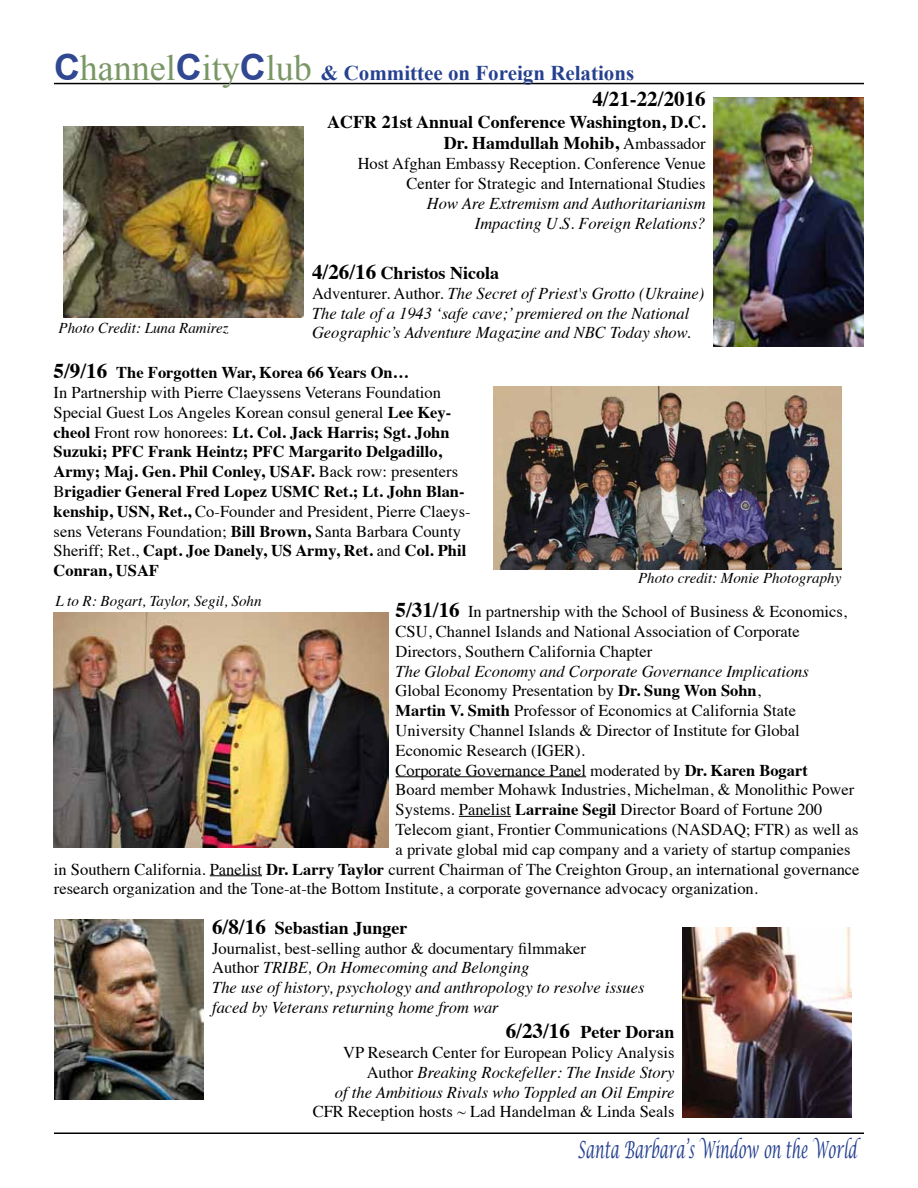
<style>
.page{position:relative;width:918px;height:1188px;background:#fff}
.page>*{position:absolute;margin:0;border:0;box-sizing:border-box;transform-origin:0 0}
.t1{font:italic 23.7px "Lucida Calligraphy";color:#25408f;scale:.57 1}
.t2{font:700 21px "Times New Roman";color:#25408f}
.t3{font:700 21px "Times";color:#000}
.t4{font:700 18px/21.6px "Times";color:#000;text-align:right}
.t5{font:16.5px/19.8px "Times";color:#000;text-align:right}
.t6{font:italic 16.5px/19.8px "Times";color:#000}
.t7{font:700 16.5px/19.8px "Times";color:#000}
.t8{font:italic 15px "Times";color:#000}
.s1{font-family:"Arial";font-size:36px;color:#304792}
.s2{font-weight:400;font-size:36px;color:#799765}
.s3{font-weight:400;font-size:16.5px}
.s4{font-size:21px}
.s5{font-style:normal}
.s6{font-weight:400}
.s7{font-weight:700;font-size:21px}
.s8{font-weight:700}
</style>
<div class="page">
<img style="left:683px;top:928px;width:169px;height:190px">
<img style="left:63px;top:127px;width:241px;height:190px">
<img style="left:494px;top:386px;width:347px;height:184px">
<img style="left:54px;top:613px;width:335px;height:234px">
<img style="left:713px;top:98px;width:150px;height:248px">
<img style="left:54px;top:920px;width:150px;height:180px">
<hr style="left:396px;top:776px;width:190px;height:1px;background:#000">
<hr style="left:459px;top:816px;width:52px;height:1px;background:#000">
<hr style="left:210px;top:875px;width:52px;height:1px;background:#000">
<hr style="left:54px;top:83px;width:810px;height:1px;background:#000">
<hr style="left:54px;top:1132px;width:810px;height:2px;background:#000">
<p class="t2" style="left:54px;top:59px;width:582px"><span class="s1">C</span><span class="s2">hannel</span><span class="s1">C</span><span class="s2">ity</span><span class="s1">C</span><span class="s2">lub</span> &amp; Committee on Foreign Relations</p>
<p class="t3" style="left:592px;top:79px;width:115px">4/21-22/2016</p>
<p class="t4" style="left:327px;top:109px;width:380px">ACFR 21st Annual Conference Washington, D.C.<br>Dr. Hamdullah Mohib, <span class="s3">Ambassador</span></p>
<p class="t5" style="left:358px;top:152px;width:350px">Host Afghan Embassy Reception. Conference Venue<br>Center for Strategic and International Studies</p>
<p class="t6" style="left:427px;top:192px;width:280px;text-align:right">How Are Extremism and Authoritarianism<br>Impacting U.S. Foreign Relations?</p>
<p class="t4" style="left:312px;top:260px;width:189px"><span class="s4">4/26/16</span> Christos Nicola</p>
<p class="t6" style="left:312px;top:282px;width:394px"><span class="s5">Adventurer. Author.</span> The Secret of Priest's Grotto (Ukraine)<br>The tale of a 1943 ‘safe cave;’ premiered on the National<br>Geographic’s Adventure Magazine and NBC Today show.</p>
<p class="t7" style="left:54px;top:361px;width:419px"><span class="s4">5/9/16</span> The Forgotten War, Korea 66 Years On…<br><span class="s6">In Partnership with Pierre Claeyssens Veterans Foundation Special Guest Los Angeles Korean consul general</span> Lee Key&shy;cheol <span class="s6">Front row honorees:</span> Lt. Col. Jack Harris; Sgt. John Suzuki; PFC Frank Heintz; PFC Margarito Delgadillo, Army; Maj. Gen. Phil Conley, USAF. <span class="s6">Back row: presenters B</span>rigadier General Fred Lopez USMC Ret.; Lt. John Blan&shy;kenship, USN, Ret., <span class="s6">Co-Founder and President, Pierre Claeys&shy;sens Veterans Foundation;</span> Bill Brown, <span class="s6">Santa Barbara County Sheriff; Ret.,</span> Capt. Joe Danely, US Army, Ret. <span class="s6">and</span> Col. Phil Conran, USAF</p>
<p class="t5" style="left:396px;top:600px;width:453px;text-align:left"><span class="s7">5/31/16</span> In partnership with the School of Business &amp; Economics,<br>CSU, Channel Islands and National Association of Corporate<br>Directors, Southern California Chapter</p>
<p class="t6" style="left:396px;top:660px;width:415px">The Global Economy and Corporate Governance Implications</p>
<p class="t5" style="left:396px;top:679px;width:367px">Global Economy Presentation by <span class="s8">Dr. Sung Won Sohn</span>,</p>
<p class="t5" style="left:396px;top:699px;width:402px"><span class="s8">Martin V. Smith</span> Professor of Economics at California State</p>
<p class="t5" style="left:396px;top:719px;width:406px">University Channel Islands &amp; Director of Institute for Global</p>
<p class="t5" style="left:396px;top:739px;width:191px">Economic Research (IGER).</p>
<p class="t5" style="left:396px;top:759px;width:414px">Corporate Governance Panel moderated by <span class="s8">Dr. Karen Bogart</span></p>
<p class="t5" style="left:396px;top:778px;width:460px">Board member Mohawk Industries, Michelman, &amp; Monolithic Power</p>
<p class="t5" style="left:396px;top:798px;width:428px">Systems. Panelist <span class="s8">Larraine Segil</span> Director Board of Fortune 200</p>
<p class="t5" style="left:396px;top:818px;width:465px">Telecom giant, Frontier Communications (NASDAQ; FTR) as well as</p>
<p class="t5" style="left:396px;top:838px;width:457px">a private global mid cap company and a variety of startup companies</p>
<p class="t5" style="left:54px;top:858px;width:807px">in Southern California. Panelist <span class="s8">Dr. Larry Taylor</span> current Chairman of The Creighton Group, an international governance</p>
<p class="t5" style="left:54px;top:877px;width:705px">research organization and the Tone-at-the Bottom Institute, a corporate governance advocacy organization.</p>
<p class="t8" style="left:59px;top:315px;width:172px">Photo Credit: Luna Ramirez</p>
<p class="t8" style="left:638px;top:565px;width:205px">Photo credit: Monie Photography</p>
<p class="t8" style="left:55px;top:588px;width:208px">L to R: Bogart, Taylor, Segil, Sohn</p>
<p class="t4" style="left:212px;top:915px;width:197px"><span class="s4">6/8/16</span> Sebastian Junger</p>
<p class="t6" style="left:212px;top:937px;width:434px"><span class="s5">Journalist, best-selling author &amp; documentary filmmaker<br>Author</span> TRIBE, On Homecoming and Belonging<br>The use of history, psychology and anthropology to resolve issues faced by Veterans returning home from war</p>
<p class="t4" style="left:506px;top:1019px;width:170px"><span class="s4">6/23/16</span> Peter Doran</p>
<p class="t6" style="left:335px;top:1042px;width:341px;text-align:right"><span class="s5">VP Research Center for European Policy Analysis<br>Author</span> Breaking Rockefeller: The Inside Story<br>of the Ambitious Rivals who Toppled an Oil Empire</p>
<p class="t5" style="left:313px;top:1101px;width:363px">CFR Reception hosts ~ Lad Handelman &amp; Linda Seals</p>
<h1 class="t1" style="left:578px;top:1135px;width:492px">Santa Barbara’s Window on the World</h1>
</div>
